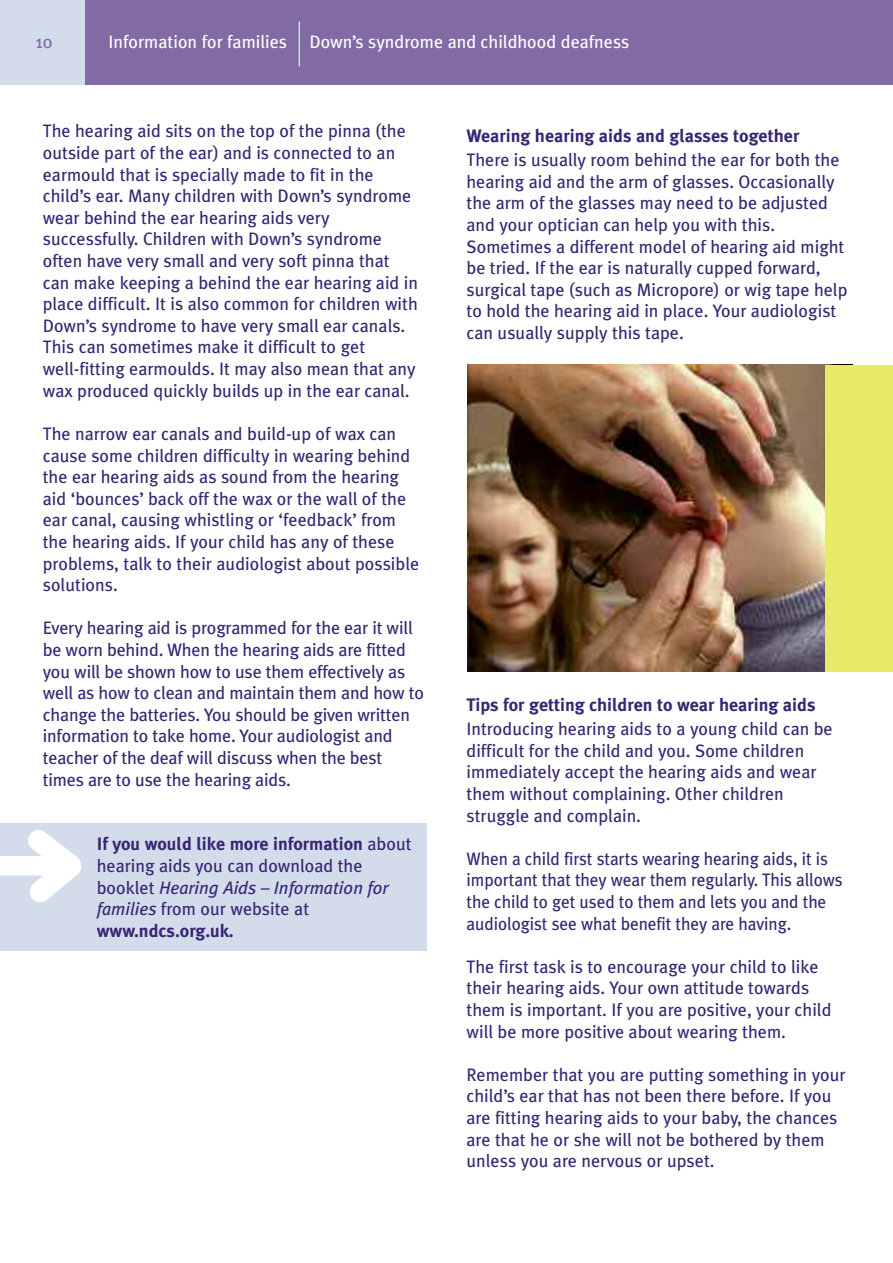
<style>
.page{position:relative;width:893px;height:1263px;background:#fff}
.page>*{position:absolute;margin:0;border:0;box-sizing:border-box;transform-origin:0 0}
.t1{font:18px/21.6px "Meta Plus";color:#382573}
.t2{font:18px/21.6px "Meta Plus";color:#382573;scale:.96 1}
.t3{font:700 18px "Meta Plus";color:#382573}
.t4{font:18px "Meta Plus";color:#fff}
.t5{font:18px "Meta Plus";color:#826ba5}
.s1{font-weight:700}
.s2{font-style:italic}
</style>
<div class="page">
<div style="left:0;top:0;width:893px;height:85px;background:#826ba5"></div>
<div style="left:0;top:0;width:85px;height:85px;background:#d2dceb"></div>
<hr style="left:299px;top:21px;width:1px;height:45px;background:#d2dceb">
<div style="left:0;top:823px;width:427px;height:128px;background:#d2dceb"></div>
<div style="left:0;top:856px;width:65px;height:19px;background:#fff"></div>
<svg style="left:9px;top:830px;width:72px;height:72px"></svg>
<img style="left:467px;top:365px;width:358px;height:306px">
<div style="left:825px;top:365px;width:68px;height:306px;background:#e7ea67"></div>
<p class="t5" style="left:35px;top:32px;width:19px">10</p>
<p class="t4" style="left:109px;top:32px;width:522px">Information for families Down’s syndrome and childhood deafness</p>
<p class="t1" style="left:43px;top:120px;width:377px">The hearing aid sits on the top of the pinna (the outside part of the ear) and is connected to an earmould that is specially made to fit in the child’s ear. Many children with Down’s syndrome wear behind the ear hearing aids very successfully. Children with Down’s syndrome often have very small and very soft pinna that can make keeping a behind the ear hearing aid in place difficult. It is also common for children with Down’s syndrome to have very small ear canals.<br>This can sometimes make it difficult to get well-fitting earmoulds. It may also mean that any wax produced quickly builds up in the ear canal.</p>
<p class="t1" style="left:43px;top:423px;width:378px">The narrow ear canals and build-up of wax can cause some children difficulty in wearing behind the ear hearing aids as sound from the hearing aid ‘bounces’ back off the wax or the wall of the ear canal, causing whistling or ‘feedback’ from the hearing aids. If your child has any of these problems, talk to their audiologist about possible solutions.</p>
<p class="t1" style="left:43px;top:617px;width:383px">Every hearing aid is programmed for the ear it will be worn behind. When the hearing aids are fitted you will be shown how to use them effectively as well as how to clean and maintain them and how to change the batteries. You should be given written information to take home. Your audiologist and teacher of the deaf will discuss when the best times are to use the hearing aids.</p>
<p class="t1" style="left:97px;top:833px;width:316px"><span class="s1">If you would like more information</span> about hearing aids you can download the booklet <span class="s2">Hearing Aids – Information for families</span> from our website at <span class="s1">www.ndcs.org.uk.</span></p>
<p class="t3" style="left:466px;top:125px;width:334px">Wearing hearing aids and glasses together</p>
<p class="t1" style="left:466px;top:149px;width:382px">There is usually room behind the ear for both the hearing aid and the arm of glasses. Occasionally the arm of the glasses may need to be adjusted and your optician can help you with this.<br>Sometimes a different model of hearing aid might be tried. If the ear is naturally cupped forward, surgical tape (such as Micropore) or wig tape help to hold the hearing aid in place. Your audiologist can usually supply this tape.</p>
<p class="t3" style="left:466px;top:694px;width:351px">Tips for getting children to wear hearing aids</p>
<p class="t1" style="left:466px;top:718px;width:368px">Introducing hearing aids to a young child can be difficult for the child and you. Some children immediately accept the hearing aids and wear them without complaining. Other children struggle and complain.</p>
<p class="t2" style="left:466px;top:848px;width:393px">When a child first starts wearing hearing aids, it is important that they wear them regularly. This allows the child to get used to them and lets you and the audiologist see what benefit they are having.</p>
<p class="t1" style="left:466px;top:956px;width:366px">The first task is to encourage your child to like their hearing aids. Your own attitude towards them is important. If you are positive, your child will be more positive about wearing them.</p>
<p class="t1" style="left:466px;top:1064px;width:381px">Remember that you are putting something in your child’s ear that has not been there before. If you are fitting hearing aids to your baby, the chances are that he or she will not be bothered by them unless you are nervous or upset.</p>
</div>
